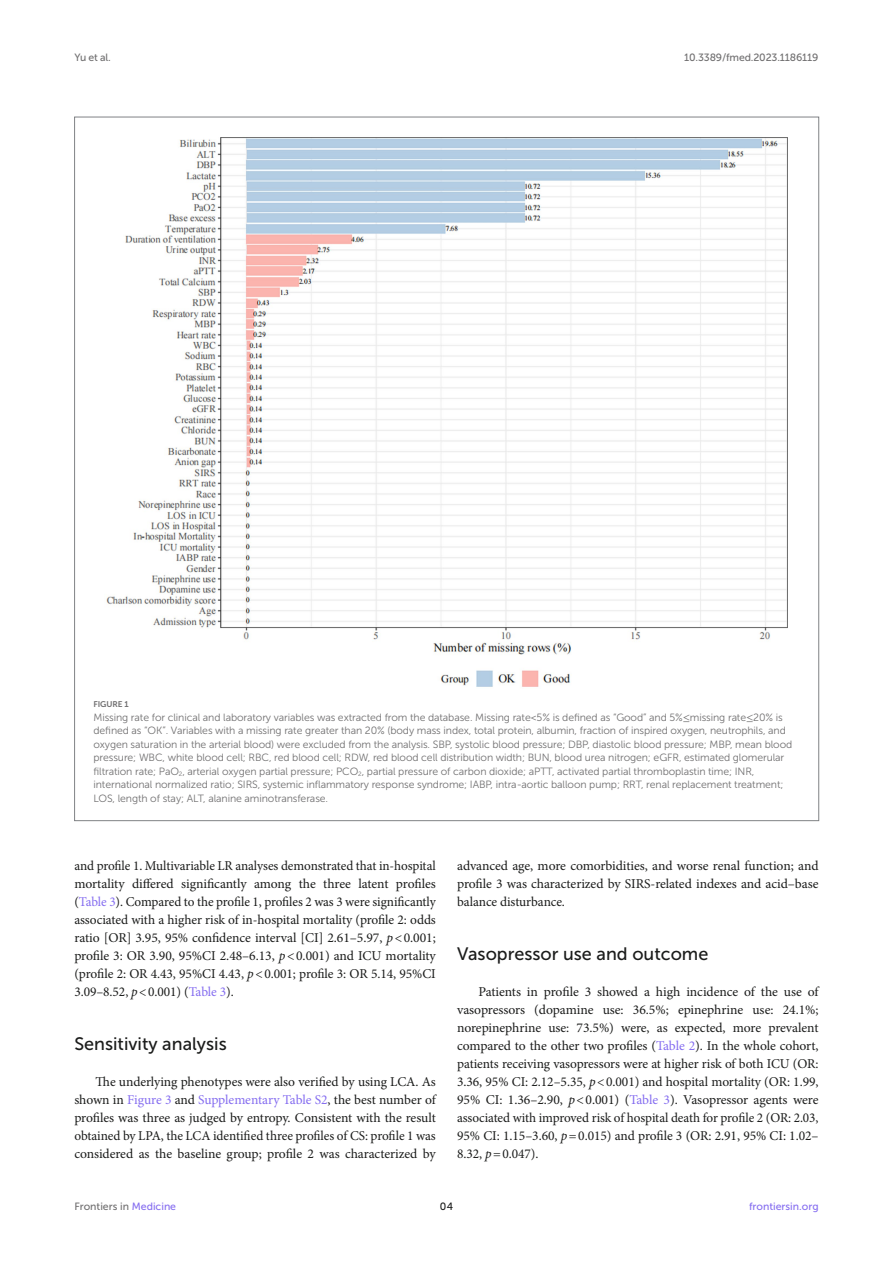
<style>
.page{position:relative;width:893px;height:1263px;background:#fff}
.page>*{position:absolute;margin:0;border:0;box-sizing:border-box;transform-origin:0 0}
.HEAD_2{font:18px "Museo Sans 500";color:#1b1c1b}
.TEXT_FLUSH{font:13.5px/18px "Minion Pro";letter-spacing:-.005em;color:#1b1c1b;text-align:justify}
.TEXT{font:13.5px/18px "Minion Pro";letter-spacing:-.005em;color:#1b1c1b;text-align:justify}
.FIG_LEG{font:10.5px/13.5px "Museo Sans 300";letter-spacing:-.01em;color:#706f70}
.t1{font:10.5px "Museo Sans 500";letter-spacing:-.015em;color:#706f70}
.t2{font:10.5px "Museo Sans 500";color:#856df0}
.t3{font:10.5px "Museo Sans 500";color:#1b1c1b}
.FIG_HD{font:8.25px "Museo Sans 700";letter-spacing:-.01em;color:#706f70}
.s1{font-family:"STIX General"}
.s2{color:#856df0}
.s3{font-style:italic}
</style>
<div class="page">
<img style="left:106px;top:137px;width:682px;height:550px">
<p class="t1" style="left:74px;top:51px;width:38px">Yu et al.</p>
<p class="t1" style="left:684px;top:51px;width:136px">10.3389/fmed.2023.1186119</p>
<p class="FIG_HD" style="left:94px;top:700px;width:37px">FIGURE 1</p>
<p class="FIG_LEG" style="left:94px;top:710px;width:700px">Missing rate for clinical and laboratory variables was extracted from the database. Missing rate &lt; 5% is defined as “Good” and 5% <span class="s1">≤</span> missing rate <span class="s1">≤</span> 20% is defined as “OK”. Variables with a missing rate greater than 20% (body mass index, total protein, albumin, fraction of inspired oxygen, neutrophils, and oxygen saturation in the arterial blood) were excluded from the analysis. SBP, systolic blood pressure; DBP, diastolic blood pressure; MBP, mean blood pressure; WBC, white blood cell; RBC, red blood cell; RDW, red blood cell distribution width; BUN, blood urea nitrogen; eGFR, estimated glomerular filtration rate; PaO<sub>2</sub>, arterial oxygen partial pressure; PCO<sub>2</sub>, partial pressure of carbon dioxide; aPTT, activated partial thromboplastin time; INR, international normalized ratio; SIRS, systemic inflammatory response syndrome; IABP, intra-aortic balloon pump; RRT, renal replacement treatment; LOS, length of stay; ALT, alanine aminotransferase.</p>
<p class="TEXT_FLUSH" style="left:74px;top:857px;width:363px">and profile 1. Multivariable LR analyses demonstrated that in-hospital mortality differed significantly among the three latent profiles (<span class="s2">Table 3</span>). Compared to the profile 1, profiles 2 was 3 were significantly associated with a higher risk of in-hospital mortality (profile 2: odds ratio [OR] 3.95, 95% confidence interval [CI] 2.61–5.97, <span class="s3">p</span>&lt;0.001; profile 3: OR 3.90, 95%CI 2.48–6.13, <span class="s3">p</span>&lt;0.001) and ICU mortality (profile 2: OR 4.43, 95%CI 4.43, <span class="s3">p</span>&lt;0.001; profile 3: OR 5.14, 95%CI 3.09–8.52, <span class="s3">p</span>&lt;0.001) (<span class="s2">Table 3</span>).</p>
<p class="HEAD_2" style="left:74px;top:1034px;width:154px">Sensitivity analysis</p>
<p class="TEXT_FLUSH" style="left:74px;top:1073px;width:363px;text-indent:21px">The underlying phenotypes were also verified by using LCA. As shown in <span class="s2">Figure 3</span> and <span class="s2">Supplementary Table S2</span>, the best number of profiles was three as judged by entropy. Consistent with the result obtained by LPA, the LCA identified three profiles of CS: profile 1 was considered as the baseline group; profile 2 was characterized by</p>
<p class="TEXT_FLUSH" style="left:457px;top:857px;width:363px">advanced age, more comorbidities, and worse renal function; and profile 3 was characterized by SIRS-related indexes and acid–base balance disturbance.</p>
<p class="HEAD_2" style="left:457px;top:944px;width:253px">Vasopressor use and outcome</p>
<p class="TEXT" style="left:457px;top:983px;width:363px;text-indent:21px">Patients in profile 3 showed a high incidence of the use of vasopressors (dopamine use: 36.5%; epinephrine use: 24.1%; norepinephrine use: 73.5%) were, as expected, more prevalent compared to the other two profiles (<span class="s2">Table 2</span>). In the whole cohort, patients receiving vasopressors were at higher risk of both ICU (OR:<br>3.36, 95% CI: 2.12–5.35, <span class="s3">p</span>&lt;0.001) and hospital mortality (OR: 1.99, 95% CI: 1.36–2.90, <span class="s3">p</span>&lt;0.001) (<span class="s2">Table 3</span>). Vasopressor agents were associated with improved risk of hospital death for profile 2 (OR: 2.03, 95% CI: 1.15–3.60, <span class="s3">p</span>=0.015) and profile 3 (OR: 2.91, 95% CI: 1.02– 8.32, <span class="s3">p</span>=0.047).</p>
<p class="t1" style="left:74px;top:1200px;width:103px">Frontiers in <span class="s2">Medicine</span></p>
<p class="t3" style="left:440px;top:1200px;width:15px">04</p>
<p class="t2" style="left:749px;top:1200px;width:71px">frontiersin.org</p>
</div>
